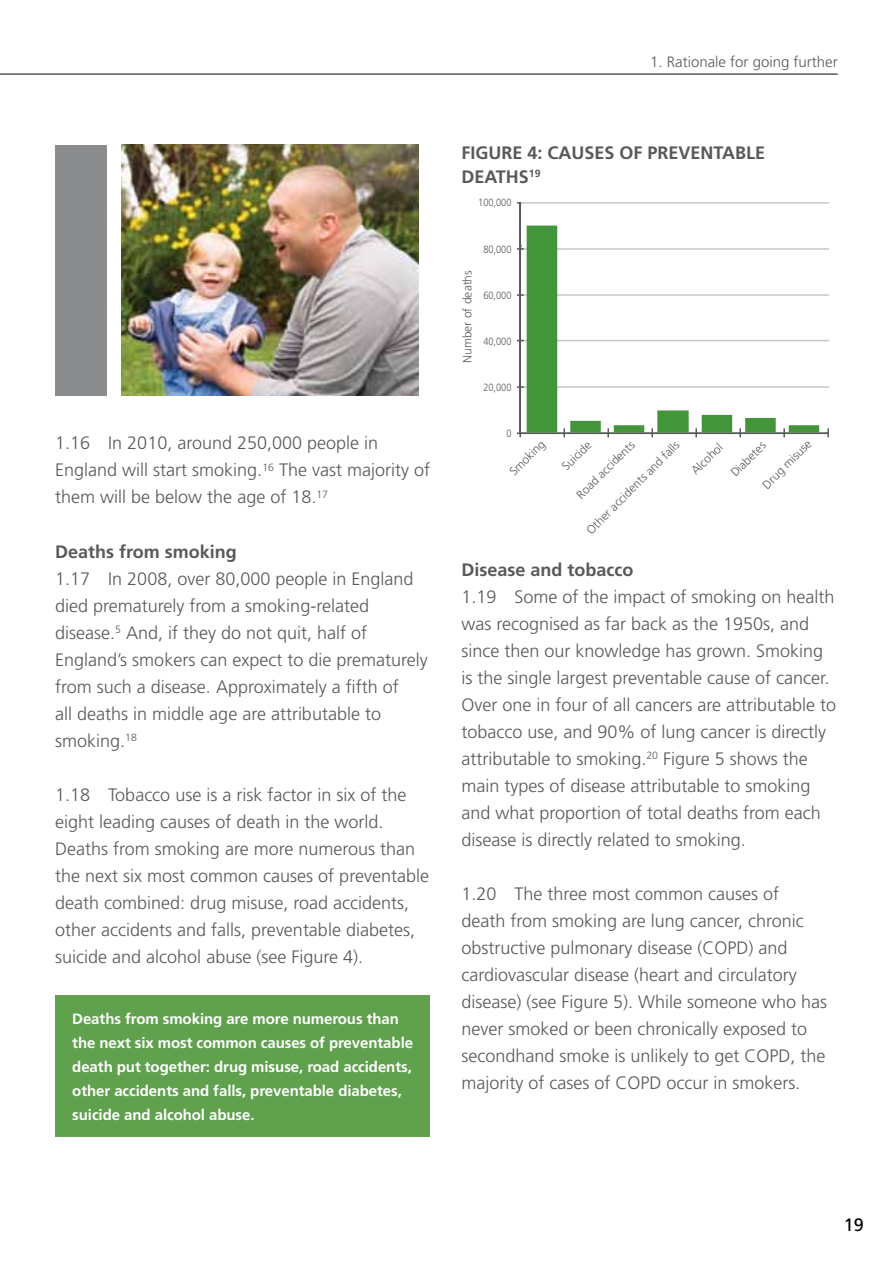
<style>
.page{position:relative;width:893px;height:1263px;background:#fff}
.page>*{position:absolute;margin:0;border:0;box-sizing:border-box;transform-origin:0 0}
.t1{font:300 18px/27px "Frutiger";color:#58595b}
.t2{font:700 18px/24px "Frutiger";color:#58595b}
.t3{font:18px "Frutiger";color:#000}
.t4{font:700 15px/24px "Frutiger";letter-spacing:-.005em;color:#fff}
.t5{font:300 15px "Frutiger";color:#58595b}
.t6{font:300 12px "Frutiger";color:#58595b}
.t7{font:300 10.5px "Frutiger";color:#58595b;scale:.87 1}
</style>
<div class="page">
<hr style="left:0;top:73px;width:838px;height:2px;background:#58595b">
<div style="left:55px;top:995px;width:375px;height:142px;background:#5fa14d"></div>
<div style="left:55px;top:145px;width:51px;height:250px;background:#8a8c8e"></div>
<img style="left:121px;top:145px;width:298px;height:250px">
<hr style="left:520px;top:386px;width:308px;height:2px;background:#c7c8ca">
<hr style="left:520px;top:202px;width:308px;height:2px;background:#c7c8ca">
<hr style="left:520px;top:248px;width:308px;height:2px;background:#c7c8ca">
<hr style="left:520px;top:294px;width:308px;height:2px;background:#c7c8ca">
<hr style="left:520px;top:340px;width:308px;height:1px;background:#c7c8ca">
<hr style="left:519px;top:203px;width:2px;height:230px;background:#58595b">
<hr style="left:520px;top:432px;width:308px;height:2px;background:#58595b">
<svg style="left:563px;top:428px;width:2px;height:9px"></svg>
<svg style="left:607px;top:428px;width:2px;height:9px"></svg>
<svg style="left:651px;top:428px;width:2px;height:9px"></svg>
<svg style="left:695px;top:428px;width:2px;height:9px"></svg>
<svg style="left:739px;top:428px;width:2px;height:9px"></svg>
<svg style="left:783px;top:428px;width:2px;height:9px"></svg>
<svg style="left:827px;top:428px;width:2px;height:9px"></svg>
<svg style="left:517px;top:245px;width:7px;height:5px"></svg>
<div style="left:527px;top:226px;width:30px;height:206px;background:#439539"></div>
<div style="left:570px;top:421px;width:31px;height:11px;background:#439539;border:2px solid #439539"></div>
<div style="left:614px;top:425px;width:30px;height:7px;background:#439539;border:2px solid #439539"></div>
<div style="left:657px;top:410px;width:32px;height:22px;background:#439539;border:2px solid #439539"></div>
<div style="left:702px;top:415px;width:30px;height:17px;background:#439539"></div>
<div style="left:745px;top:418px;width:31px;height:14px;background:#439539;border:2px solid #439539"></div>
<div style="left:789px;top:425px;width:30px;height:7px;background:#439539;border:2px solid #439539"></div>
<p class="t1" style="left:55px;top:430px;width:376px">1.16 In 2010, around 250,000 people in<br>England will start smoking.<sup>16</sup> The vast majority of them will be below the age of 18.<sup>17</sup></p>
<p class="t2" style="left:55px;top:539px;width:183px">Deaths from smoking</p>
<p class="t1" style="left:55px;top:565px;width:374px">1.17 In 2008, over 80,000 people in England died prematurely from a smoking-related disease.<sup>5</sup> And, if they do not quit, half of England’s smokers can expect to die prematurely from such a disease. Approximately a fifth of<br>all deaths in middle age are attributable to smoking.<sup>18</sup></p>
<p class="t1" style="left:55px;top:781px;width:375px">1.18 Tobacco use is a risk factor in six of the eight leading causes of death in the world.<br>Deaths from smoking are more numerous than the next six most common causes of preventable death combined: drug misuse, road accidents, other accidents and falls, preventable diabetes, suicide and alcohol abuse (see Figure 4).</p>
<p class="t4" style="left:72px;top:1007px;width:342px">Deaths from smoking are more numerous than the next six most common causes of preventable death put together: drug misuse, road accidents, other accidents and falls, preventable diabetes, suicide and alcohol abuse.</p>
<p class="t5" style="left:650px;top:53px;width:189px">1. Rationale for going further</p>
<p class="t2" style="left:461px;top:140px;width:305px">FIGURE 4: CAUSES OF PREVENTABLE<br>DEATHS<sup>19</sup></p>
<p class="t7" style="left:478px;top:197px;width:40px">100,000</p>
<p class="t7" style="left:483px;top:243px;width:34px">80,000</p>
<p class="t7" style="left:483px;top:289px;width:34px">60,000</p>
<p class="t7" style="left:483px;top:335px;width:34px">40,000</p>
<p class="t7" style="left:483px;top:382px;width:34px">20,000</p>
<p class="t7" style="left:506px;top:428px;width:7px">0</p>
<p class="t6" style="left:461px;top:363px;width:94px;rotate:-90deg">Number of deaths</p>
<p class="t6" style="left:760px;top:482px;width:65px;rotate:-45deg">D rug misuse</p>
<p class="t6" style="left:507px;top:469px;width:46px;rotate:-45deg">Smoking</p>
<p class="t6" style="left:559px;top:463px;width:38px;rotate:-45deg">Suicide</p>
<p class="t6" style="left:584px;top:527px;width:128px;rotate:-45deg">Other accidents and falls</p>
<p class="t6" style="left:689px;top:468px;width:40px;rotate:-45deg">Alcohol</p>
<p class="t6" style="left:728px;top:470px;width:46px;rotate:-45deg">D iabetes</p>
<p class="t6" style="left:574px;top:492px;width:78px;rotate:-45deg">Road accidents</p>
<p class="t2" style="left:461px;top:558px;width:174px">Disease and tobacco</p>
<p class="t1" style="left:461px;top:584px;width:376px">1.19 Some of the impact of smoking on health was recognised as far back as the 1950s, and since then our knowledge has grown. Smoking is the single largest preventable cause of cancer.<br>Over one in four of all cancers are attributable to tobacco use, and 90% of lung cancer is directly attributable to smoking.<sup>20</sup> Figure 5 shows the main types of disease attributable to smoking and what proportion of total deaths from each disease is directly related to smoking.</p>
<p class="t1" style="left:461px;top:881px;width:367px">1.20 The three most common causes of death from smoking are lung cancer, chronic obstructive pulmonary disease (COPD) and cardiovascular disease (heart and circulatory disease) (see Figure 5). While someone who has never smoked or been chronically exposed to secondhand smoke is unlikely to get COPD, the majority of cases of COPD occur in smokers.</p>
<p class="t3" style="left:844px;top:1214px;width:22px">19</p>
</div>
